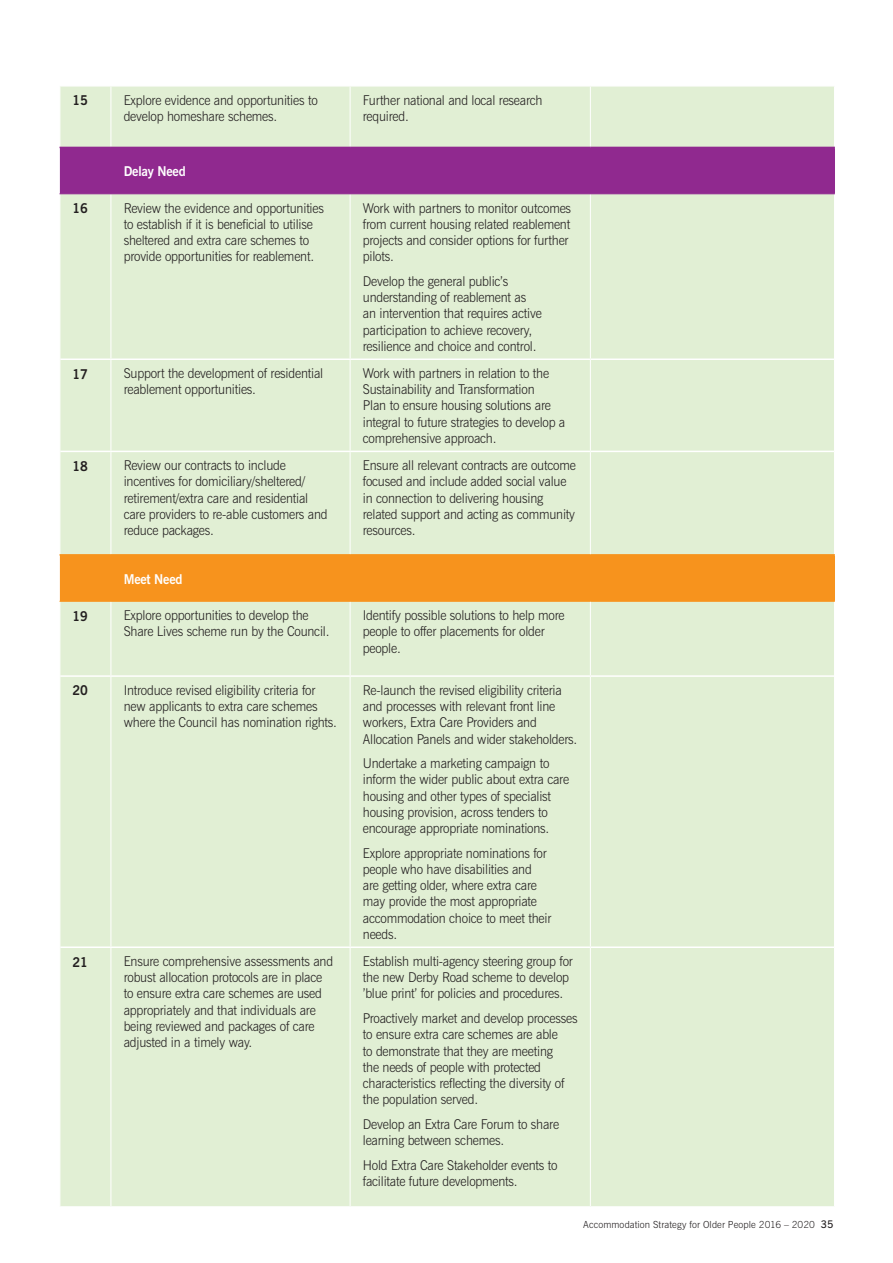
<style>
.page{position:relative;width:893px;height:1263px;background:#fff}
.page>*{position:absolute;margin:0;border:0;box-sizing:border-box;transform-origin:0 0}
.body{font:300 13.5px/16.2px "News Gothic BT";letter-spacing:-.015em;color:#231f20;scale:.95 1}
.body-2{font:700 13.5px "News Gothic BT";letter-spacing:-.015em;color:#fff;scale:.95 1}
.body-3{font:700 13.5px "News Gothic BT";letter-spacing:-.015em;color:#231f20;scale:.95 1}
.t1{font:300 9.75px "News Gothic BT";letter-spacing:.01em;color:#231f20}
.s1{font-weight:600;font-size:10.5px}
</style>
<div class="page">
<div style="left:61px;top:87px;width:773px;height:1119px;background:#e1efd4"></div>
<div style="left:60px;top:148px;width:774px;height:45px;background:#90298f"></div>
<div style="left:60px;top:556px;width:774px;height:45px;background:#f7931d"></div>
<hr style="left:60px;top:358px;width:51px;height:2px;background:#fff">
<hr style="left:111px;top:358px;width:239px;height:2px;background:#fff">
<hr style="left:350px;top:358px;width:240px;height:2px;background:#fff">
<hr style="left:590px;top:358px;width:244px;height:2px;background:#fff">
<hr style="left:60px;top:451px;width:51px;height:1px;background:#fff">
<hr style="left:111px;top:451px;width:239px;height:1px;background:#fff">
<hr style="left:350px;top:451px;width:240px;height:1px;background:#fff">
<hr style="left:590px;top:451px;width:244px;height:1px;background:#fff">
<hr style="left:60px;top:675px;width:51px;height:2px;background:#fff">
<hr style="left:111px;top:675px;width:239px;height:2px;background:#fff">
<hr style="left:350px;top:675px;width:240px;height:2px;background:#fff">
<hr style="left:590px;top:675px;width:244px;height:2px;background:#fff">
<hr style="left:60px;top:946px;width:51px;height:2px;background:#fff">
<hr style="left:111px;top:946px;width:239px;height:2px;background:#fff">
<hr style="left:350px;top:946px;width:240px;height:2px;background:#fff">
<hr style="left:590px;top:946px;width:244px;height:2px;background:#fff">
<hr style="left:111px;top:87px;width:1px;height:60px;background:#fff">
<hr style="left:350px;top:87px;width:1px;height:60px;background:#fff">
<hr style="left:590px;top:87px;width:1px;height:60px;background:#fff">
<hr style="left:111px;top:194px;width:1px;height:164px;background:#fff">
<hr style="left:350px;top:194px;width:1px;height:164px;background:#fff">
<hr style="left:590px;top:194px;width:1px;height:164px;background:#fff">
<hr style="left:111px;top:360px;width:1px;height:91px;background:#fff">
<hr style="left:350px;top:360px;width:1px;height:91px;background:#fff">
<hr style="left:590px;top:360px;width:1px;height:91px;background:#fff">
<hr style="left:111px;top:452px;width:1px;height:102px;background:#fff">
<hr style="left:350px;top:452px;width:1px;height:102px;background:#fff">
<hr style="left:590px;top:452px;width:1px;height:102px;background:#fff">
<hr style="left:111px;top:602px;width:1px;height:73px;background:#fff">
<hr style="left:350px;top:602px;width:1px;height:73px;background:#fff">
<hr style="left:590px;top:602px;width:1px;height:73px;background:#fff">
<hr style="left:111px;top:677px;width:1px;height:269px;background:#fff">
<hr style="left:350px;top:677px;width:1px;height:269px;background:#fff">
<hr style="left:590px;top:677px;width:1px;height:269px;background:#fff">
<hr style="left:111px;top:948px;width:1px;height:258px;background:#fff">
<hr style="left:350px;top:948px;width:1px;height:258px;background:#fff">
<hr style="left:590px;top:948px;width:1px;height:258px;background:#fff">
<hr style="left:60px;top:147px;width:51px;height:1px;background:#90298f">
<hr style="left:60px;top:193px;width:51px;height:1px;background:#90298f">
<hr style="left:111px;top:147px;width:239px;height:1px;background:#90298f">
<hr style="left:111px;top:148px;width:1px;height:45px;background:#90298f">
<hr style="left:111px;top:193px;width:239px;height:1px;background:#90298f">
<hr style="left:350px;top:147px;width:240px;height:1px;background:#90298f">
<hr style="left:350px;top:148px;width:1px;height:45px;background:#90298f">
<hr style="left:350px;top:193px;width:240px;height:1px;background:#90298f">
<hr style="left:590px;top:147px;width:245px;height:1px;background:#90298f">
<hr style="left:590px;top:148px;width:1px;height:45px;background:#90298f">
<hr style="left:834px;top:148px;width:1px;height:45px;background:#90298f">
<hr style="left:590px;top:193px;width:245px;height:1px;background:#90298f">
<hr style="left:60px;top:554px;width:51px;height:2px;background:#f7931d">
<hr style="left:111px;top:554px;width:239px;height:2px;background:#f7931d">
<hr style="left:350px;top:554px;width:240px;height:2px;background:#f7931d">
<hr style="left:590px;top:554px;width:245px;height:2px;background:#f7931d">
<hr style="left:111px;top:556px;width:1px;height:45px;background:#f7931d">
<hr style="left:350px;top:556px;width:1px;height:45px;background:#f7931d">
<hr style="left:590px;top:556px;width:1px;height:45px;background:#f7931d">
<hr style="left:834px;top:556px;width:1px;height:45px;background:#f7931d">
<hr style="left:60px;top:601px;width:51px;height:1px;background:#f7931d">
<hr style="left:111px;top:601px;width:239px;height:1px;background:#f7931d">
<hr style="left:350px;top:601px;width:240px;height:1px;background:#f7931d">
<hr style="left:590px;top:601px;width:245px;height:1px;background:#f7931d">
<p class="body-3" style="left:73px;top:92px;width:18px">15</p>
<p class="body" style="left:124px;top:92px;width:206px">Explore evidence and opportunities to develop homeshare schemes.</p>
<p class="body" style="left:363px;top:92px;width:191px">Further national and local research required.</p>
<p class="body-2" style="left:124px;top:163px;width:67px">Delay Need</p>
<p class="body-3" style="left:73px;top:200px;width:18px">16</p>
<p class="body" style="left:124px;top:200px;width:212px">Review the evidence and opportunities to establish if it is beneficial to utilise sheltered and extra care schemes to provide opportunities for reablement.</p>
<p class="body" style="left:363px;top:200px;width:221px">Work with partners to monitor outcomes from current housing related reablement projects and consider options for further pilots.</p>
<p class="body" style="left:363px;top:273px;width:190px">Develop the general public’s understanding of reablement as an intervention that requires active participation to achieve recovery, resilience and choice and control.</p>
<p class="body-3" style="left:73px;top:366px;width:18px">17</p>
<p class="body" style="left:124px;top:365px;width:212px">Support the development of residential reablement opportunities.</p>
<p class="body" style="left:363px;top:365px;width:215px">Work with partners in relation to the Sustainability and Transformation<br>Plan to ensure housing solutions are integral to future strategies to develop a comprehensive approach.</p>
<p class="body-3" style="left:73px;top:458px;width:18px">18</p>
<p class="body" style="left:124px;top:457px;width:216px">Review our contracts to include incentives for domiciliary/sheltered/ retirement/extra care and residential care providers to re-able customers and reduce packages.</p>
<p class="body" style="left:363px;top:457px;width:226px">Ensure all relevant contracts are outcome focused and include added social value in connection to delivering housing related support and acting as community resources.</p>
<p class="body-2" style="left:124px;top:570px;width:63px">Meet Need</p>
<p class="body-3" style="left:73px;top:608px;width:18px">19</p>
<p class="body" style="left:124px;top:607px;width:218px">Explore opportunities to develop the<br>Share Lives scheme run by the Council.</p>
<p class="body" style="left:363px;top:607px;width:214px">Identify possible solutions to help more people to offer placements for older people.</p>
<p class="body-3" style="left:73px;top:682px;width:18px">20</p>
<p class="body" style="left:124px;top:682px;width:226px">Introduce revised eligibility criteria for new applicants to extra care schemes where the Council has nomination rights.</p>
<p class="body" style="left:363px;top:682px;width:227px">Re-launch the revised eligibility criteria and processes with relevant front line workers, Extra Care Providers and Allocation Panels and wider stakeholders.</p>
<p class="body" style="left:363px;top:755px;width:219px">Undertake a marketing campaign to inform the wider public about extra care housing and other types of specialist housing provision, across tenders to encourage appropriate nominations.</p>
<p class="body" style="left:363px;top:845px;width:200px">Explore appropriate nominations for people who have disabilities and<br>are getting older, where extra care may provide the most appropriate accommodation choice to meet their needs.</p>
<p class="body-3" style="left:73px;top:953px;width:18px">21</p>
<p class="body" style="left:124px;top:953px;width:222px">Ensure comprehensive assessments and robust allocation protocols are in place to ensure extra care schemes are used appropriately and that individuals are being reviewed and packages of care adjusted in a timely way.</p>
<p class="body" style="left:363px;top:953px;width:223px">Establish multi-agency steering group for the new Derby Road scheme to develop ’blue print’ for policies and procedures.</p>
<p class="body" style="left:363px;top:1010px;width:228px">Proactively market and develop processes to ensure extra care schemes are able<br>to demonstrate that they are meeting<br>the needs of people with protected characteristics reflecting the diversity of the population served.</p>
<p class="body" style="left:363px;top:1116px;width:208px">Develop an Extra Care Forum to share learning between schemes.</p>
<p class="body" style="left:363px;top:1157px;width:206px">Hold Extra Care Stakeholder events to facilitate future developments.</p>
<p class="t1" style="left:583px;top:1219px;width:252px">Accommodation Strategy for Older People 2016 – 2020 <span class="s1">35</span></p>
</div>
